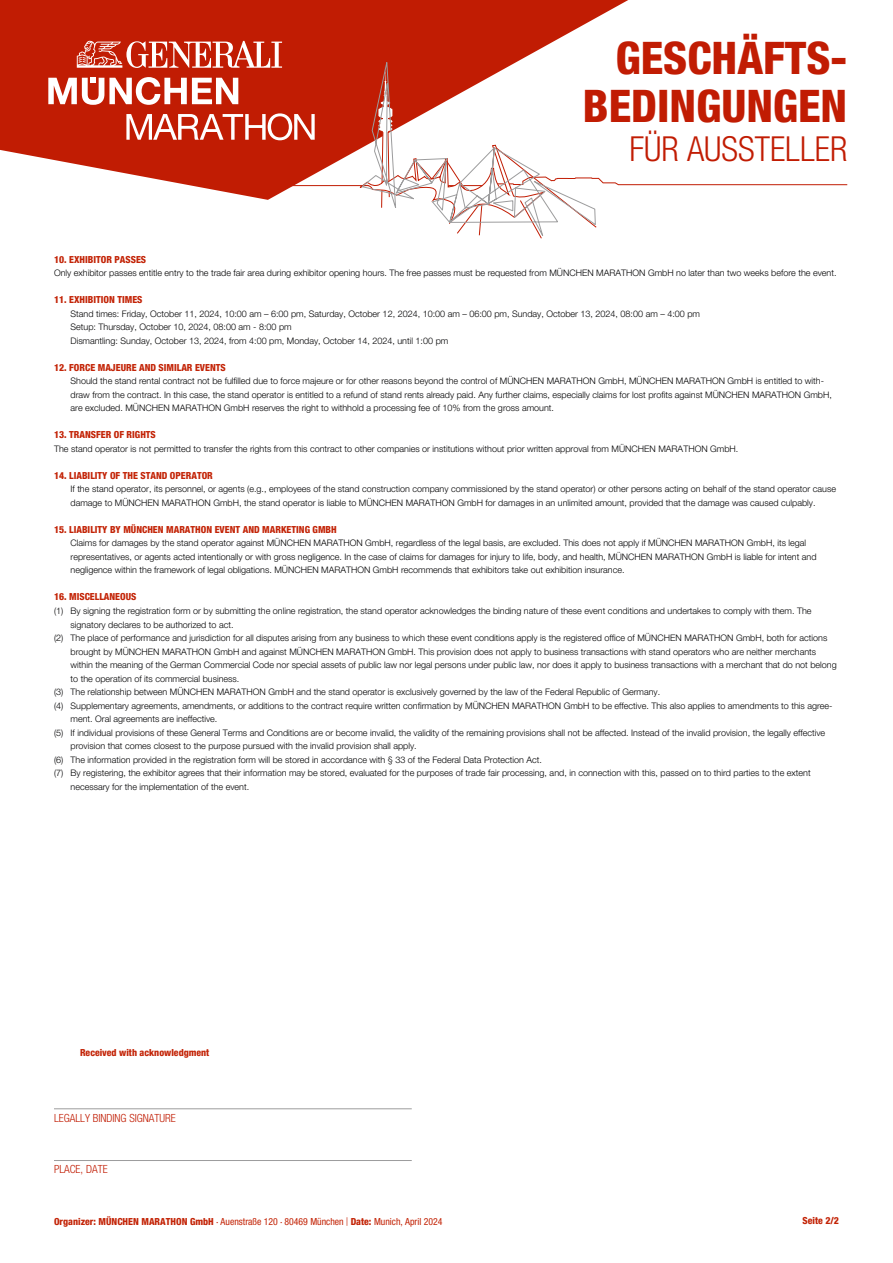
<style>
.page{position:relative;width:893px;height:1263px;background:#fff}
.page>*{position:absolute;margin:0;border:0;box-sizing:border-box;transform-origin:0 0}
.t1{font:45px/48px "Helvetica Neue LT 87 Hv Cn";color:#c11c03;text-align:right}
.t2{font:34.5px "Helvetica Neue LT 47 Lt Cn";color:#c11c03}
.t3{font:11.25px "Helvetica Neue LT 47 Lt Cn";color:#c11c03}
.t4{font:9.75px "Helvetica Neue LT 87 Hv Cn";color:#c32407}
.t5{font:9.75px "Helvetica Neue LT 57 Cn";color:#c32407}
.t6{font:9px/13.5px "Helvetica Neue LT 45 Lt";color:#020203}
.s1{font-family:"Helvetica Neue LT 87 Hv Cn"}
.s2{font-family:"Akrobat"}
</style>
<div class="page">
<svg style="left:0;top:0;width:628px;height:200px;fill:#c11c03"></svg>
<svg style="left:77px;top:41px;width:205px;height:27px"></svg>
<svg style="left:126px;top:113px;width:163px;height:27px"></svg>
<svg style="left:48px;top:77px;width:190px;height:28px"></svg>
<svg style="left:289px;top:12px;width:559px;height:188px"></svg>
<svg style="left:359px;top:62px;width:238px;height:177px"></svg>
<hr style="left:54px;top:1160px;width:358px;height:1px;background:#9c9c9d">
<hr style="left:54px;top:1108px;width:358px;height:1px;background:#9c9c9d">
<h1 class="t1" style="left:583px;top:33px;width:266px">GESCHÄFTS-<br>BEDINGUNGEN</h1>
<h2 class="t2" style="left:630px;top:129px;width:219px">FÜR AUSSTELLER</h2>
<p class="t4" style="left:54px;top:253px;width:94px">10. EXHIBITOR PASSES</p>
<p class="t6" style="left:54px;top:266px;width:784px">Only exhibitor passes entitle entry to the trade fair area during exhibitor opening hours. The free passes must be requested from MÜNCHEN MARATHON GmbH no later than two weeks before the event.</p>
<p class="t4" style="left:54px;top:294px;width:90px">11. EXHIBITION TIMES</p>
<p class="t6" style="left:70px;top:307px;width:631px">Stand times: Friday, October 11, 2024, 10:00 am – 6:00 pm, Saturday, October 12, 2024, 10:00 am – 06:00 pm, Sunday, October 13, 2024, 08:00 am – 4:00 pm<br>Setup: Thursday, October 10, 2024, 08:00 am - 8:00 pm<br>Dismantling: Sunday, October 13, 2024, from 4:00 pm, Monday, October 14, 2024, until 1:00 pm</p>
<p class="t4" style="left:54px;top:361px;width:173px">12. FORCE MAJEURE AND SIMILAR EVENTS</p>
<p class="t6" style="left:70px;top:374px;width:763px">Should the stand rental contract not be fulfilled due to force majeure or for other reasons beyond the control of MÜNCHEN MARATHON GmbH, MÜNCHEN MARATHON GmbH is entitled to with&shy;draw from the contract. In this case, the stand operator is entitled to a refund of stand rents already paid. Any further claims, especially claims for lost profits against MÜNCHEN MARATHON GmbH, are excluded. MÜNCHEN MARATHON GmbH reserves the right to withhold a processing fee of 10% from the gross amount.</p>
<p class="t4" style="left:54px;top:429px;width:103px">13. TRANSFER OF RIGHTS</p>
<p class="t6" style="left:54px;top:442px;width:686px">The stand operator is not permitted to transfer the rights from this contract to other companies or institutions without prior written approval from MÜNCHEN MARATHON GmbH.</p>
<p class="t4" style="left:54px;top:469px;width:160px">14. LIABILITY OF THE STAND OPERATOR</p>
<p class="t6" style="left:70px;top:482px;width:767px">If the stand operator, its personnel, or agents (e.g., employees of the stand construction company commissioned by the stand operator) or other persons acting on behalf of the stand operator cause damage to MÜNCHEN MARATHON GmbH, the stand operator is liable to MÜNCHEN MARATHON GmbH for damages in an unlimited amount, provided that the damage was caused culpably.</p>
<p class="t4" style="left:54px;top:523px;width:284px">15. LIABILITY BY MÜNCHEN MARATHON EVENT AND MARKETING GMBH</p>
<p class="t6" style="left:70px;top:536px;width:748px">Claims for damages by the stand operator against MÜNCHEN MARATHON GmbH, regardless of the legal basis, are excluded. This does not apply if MÜNCHEN MARATHON GmbH, its legal representatives, or agents acted intentionally or with gross negligence. In the case of claims for damages for injury to life, body, and health, MÜNCHEN MARATHON GmbH is liable for intent and negligence within the framework of legal obligations. MÜNCHEN MARATHON GmbH recommends that exhibitors take out exhibition insurance.</p>
<p class="t4" style="left:54px;top:591px;width:84px">16. MISCELLANEOUS</p>
<p class="t6" style="left:54px;top:604px;width:759px">(1) By signing the registration form or by submitting the online registration, the stand operator acknowledges the binding nature of these event conditions and undertakes to comply with them. The</p>
<p class="t6" style="left:70px;top:617px;width:165px">signatory declares to be authorized to act.</p>
<p class="t6" style="left:54px;top:631px;width:775px">(2) The place of performance and jurisdiction for all disputes arising from any business to which these event conditions apply is the registered office of MÜNCHEN MARATHON GmbH, both for actions</p>
<p class="t6" style="left:70px;top:644px;width:747px">brought by MÜNCHEN MARATHON GmbH and against MÜNCHEN MARATHON GmbH. This provision does not apply to business transactions with stand operators who are neither merchants</p>
<p class="t6" style="left:70px;top:658px;width:768px">within the meaning of the German Commercial Code nor special assets of public law nor legal persons under public law, nor does it apply to business transactions with a merchant that do not belong</p>
<p class="t6" style="left:70px;top:671px;width:170px">to the operation of its commercial business.</p>
<p class="t6" style="left:54px;top:685px;width:608px">(3) The relationship between MÜNCHEN MARATHON GmbH and the stand operator is exclusively governed by the law of the Federal Republic of Germany.</p>
<p class="t6" style="left:54px;top:698px;width:780px">(4) Supplementary agreements, amendments, or additions to the contract require written confirmation by MÜNCHEN MARATHON GmbH to be effective. This also applies to amendments to this agree-</p>
<p class="t6" style="left:70px;top:712px;width:148px">ment. Oral agreements are ineffective.</p>
<p class="t6" style="left:54px;top:725px;width:773px">(5) If individual provisions of these General Terms and Conditions are or become invalid, the validity of the remaining provisions shall not be affected. Instead of the invalid provision, the legally effective</p>
<p class="t6" style="left:70px;top:739px;width:348px">provision that comes closest to the purpose pursued with the invalid provision shall apply.</p>
<p class="t6" style="left:54px;top:752px;width:489px">(6) The information provided in the registration form will be stored in accordance with § 33 of the Federal Data Protection Act.</p>
<p class="t6" style="left:54px;top:766px;width:758px">(7) By registering, the exhibitor agrees that their information may be stored, evaluated for the purposes of trade fair processing, and, in connection with this, passed on to third parties to the extent</p>
<p class="t6" style="left:70px;top:779px;width:180px">necessary for the implementation of the event.</p>
<p class="t4" style="left:80px;top:1047px;width:131px">Received with acknowledgment</p>
<p class="t3" style="left:54px;top:1111px;width:123px">LEGALLY BINDING SIGNATURE</p>
<p class="t3" style="left:54px;top:1163px;width:55px">PLACE, DATE</p>
<p class="t5" style="left:54px;top:1216px;width:390px"><span class="s1">Organizer: MÜNCHEN MARATHON GmbH</span> <span class="s2">•</span> Auenstraße 120 <span class="s2">•</span> 80469 München <span class="s2">|</span> <span class="s1">Date:</span> Munich, April 2024</p>
<p class="t4" style="left:803px;top:1214px;width:38px">Seite 2/2</p>
</div>
